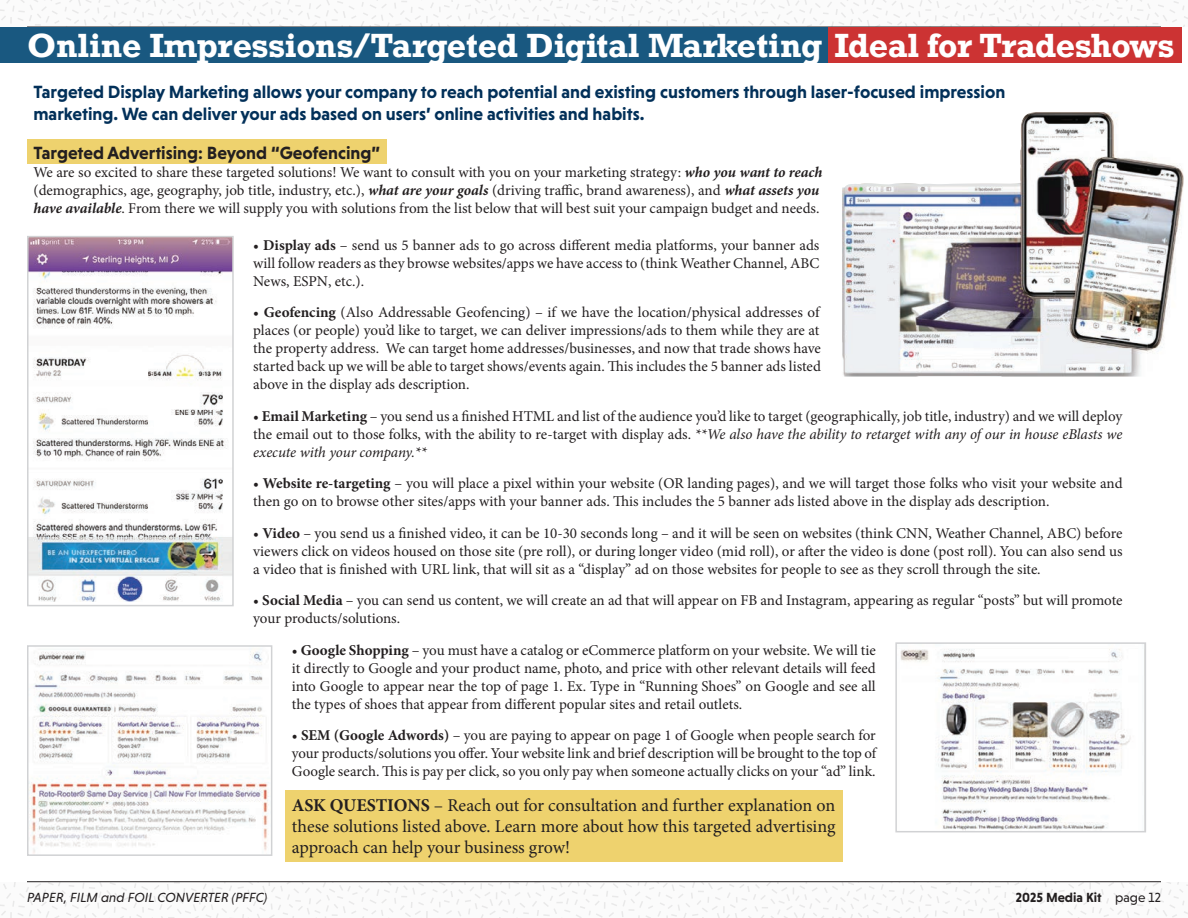
<style>
.page{position:relative;width:1188px;height:918px;background:#fff}
.page>*{position:absolute;margin:0;border:0;box-sizing:border-box;transform-origin:0 0}
.Page_Heading_Bleed{font:700 31.5px "Rockwell";letter-spacing:-.01em;color:#fff}
.TDM_Subhead{font:700 18px/21.6px "Niveau Grotesk";color:#023059}
.Body_Highlight{font:18px/21px "Minion Pro";letter-spacing:-.005em;color:#231f20;text-align:justify}
.TDM_Highlight{font:700 18px "Niveau Grotesk";color:#231f20}
.TDM_body{font:15px/18px "Minion Pro";letter-spacing:-.005em;color:#231f20;text-align:justify}
.t1{font:italic 13.5px "Niveau Grotesk";color:#231f20}
.t2{font:700 13.5px "Niveau Grotesk";color:#231f20}
.s1{font-weight:700;font-style:italic}
.s2{font-weight:700}
.s3{font-style:italic}
.s4{font-weight:400}
</style>
<div class="page">
<svg style="left:0;top:0;width:1188px;height:27px"></svg>
<svg style="left:0;top:882px;width:1188px;height:36px"></svg>
<div style="left:0;top:27px;width:829px;height:36px;background:#195880"></div>
<div style="left:828px;top:27px;width:353px;height:36px;background:#c33"></div>
<div style="left:27px;top:139px;width:360px;height:25px;background:#eed26e"></div>
<div style="left:285px;top:791px;width:557px;height:71px;background:#eed26e"></div>
<img style="left:30px;top:239px;width:201px;height:362px">
<div style="left:27px;top:236px;width:207px;height:370px;border:2px solid #d1d2d4"></div>
<img style="left:900px;top:649px;width:231px;height:180px">
<div style="left:895px;top:642px;width:251px;height:190px;border:2px solid #d1d2d4"></div>
<img style="left:30px;top:649px;width:239px;height:204px">
<div style="left:27px;top:645px;width:245px;height:211px;border:2px solid #d1d2d4"></div>
<img style="left:842px;top:112px;width:341px;height:265px">
<hr style="left:27px;top:881px;width:1134px;height:1px;background:#231f20">
<p class="Page_Heading_Bleed" style="left:27px;top:25px;width:1149px">Online Impressions/Targeted Digital Marketing Ideal for Tradeshows</p>
<p class="TDM_Subhead" style="left:33px;top:81px;width:973px">Targeted Display Marketing allows your company to reach potential and existing customers through laser-focused impression marketing. We can deliver your ads based on users’ online activities and habits.</p>
<p class="TDM_Highlight" style="left:33px;top:143px;width:348px">Targeted Advertising: Beyond “Geofencing”</p>
<p class="TDM_body" style="left:33px;top:164px;width:791px;text-align:left">We are so excited to share these targeted solutions! We want to consult with you on your marketing strategy: <span class="s1">who you want to reach </span>(demographics, age, geography, job title, industry, etc.), <span class="s1">what are your goals</span> (driving traffic, brand awareness), and <span class="s1">what assets you have available</span>. From there we will supply you with solutions from the list below that will best suit your campaign budget and needs.</p>
<p class="TDM_body" style="left:253px;top:236px;width:568px">• <span class="s2">Display ads</span> – send us 5 banner ads to go across different media platforms, your banner ads will follow readers as they browse websites/apps we have access to (think Weather Channel, ABC News, ESPN, etc.).</p>
<p class="TDM_body" style="left:253px;top:303px;width:569px">• <span class="s2">Geofencing</span> (Also Addressable Geofencing) – if we have the location/physical addresses of places (or people) you’d like to target, we can deliver impressions/ads to them while they are at the property address. We can target home addresses/businesses, and now that trade shows have started back up we will be able to target shows/events again. This includes the 5 banner ads listed above in the display ads description.</p>
<p class="TDM_body" style="left:253px;top:407px;width:871px">• <span class="s2">Email Marketing</span> – you send us a finished HTML and list of the audience you’d like to target (geographically, job title, industry) and we will deploy the email out to those folks, with the ability to re-target with display ads. <span class="s3">**We also have the ability to retarget with any of our in house eBlasts we execute with your company.**</span></p>
<p class="TDM_body" style="left:253px;top:474px;width:871px">• <span class="s2">Website re-targeting</span> – you will place a pixel within your website (OR landing pages), and we will target those folks who visit your website and then go on to browse other sites/apps with your banner ads. This includes the 5 banner ads listed above in the display ads description.</p>
<p class="TDM_body" style="left:253px;top:524px;width:871px">• <span class="s2">Video</span> – you send us a finished video, it can be 10-30 seconds long – and it will be seen on websites (think CNN, Weather Channel, ABC) before viewers click on videos housed on those site (pre roll), or during longer video (mid roll), or after the video is done (post roll). You can also send us a video that is finished with URL link, that will sit as a “display” ad on those websites for people to see as they scroll through the site.</p>
<p class="TDM_body" style="left:253px;top:591px;width:871px">• <span class="s2">Social Media</span> – you can send us content, we will create an ad that will appear on FB and Instagram, appearing as regular “posts” but will promote your products/solutions.</p>
<p class="TDM_body" style="left:292px;top:641px;width:585px">• <span class="s2">Google Shopping</span> – you must have a catalog or eCommerce platform on your website. We will tie it directly to Google and your product name, photo, and price with other relevant details will feed into Google to appear near the top of page 1. Ex. Type in “Running Shoes” on Google and see all the types of shoes that appear from different popular sites and retail outlets.</p>
<p class="TDM_body" style="left:292px;top:726px;width:586px">• <span class="s2">SEM (Google Adwords)</span> – you are paying to appear on page 1 of Google when people search for your products/solutions you offer. Your website link and brief description will be brought to the top of Google search. This is pay per click, so you only pay when someone actually clicks on your “ad” link.</p>
<p class="Body_Highlight" style="left:292px;top:794px;width:545px"><span class="s2">ASK QUESTIONS</span> – Reach out for consultation and further explanation on these solutions listed above. Learn more about how this targeted advertising approach can help your business grow!</p>
<p class="t1" style="left:27px;top:890px;width:242px">PAPER, FILM and FOIL CONVERTER (PFFC)</p>
<p class="t2" style="left:1016px;top:890px;width:147px">2025 Media Kit <span class="s4">page 12</span></p>
</div>
